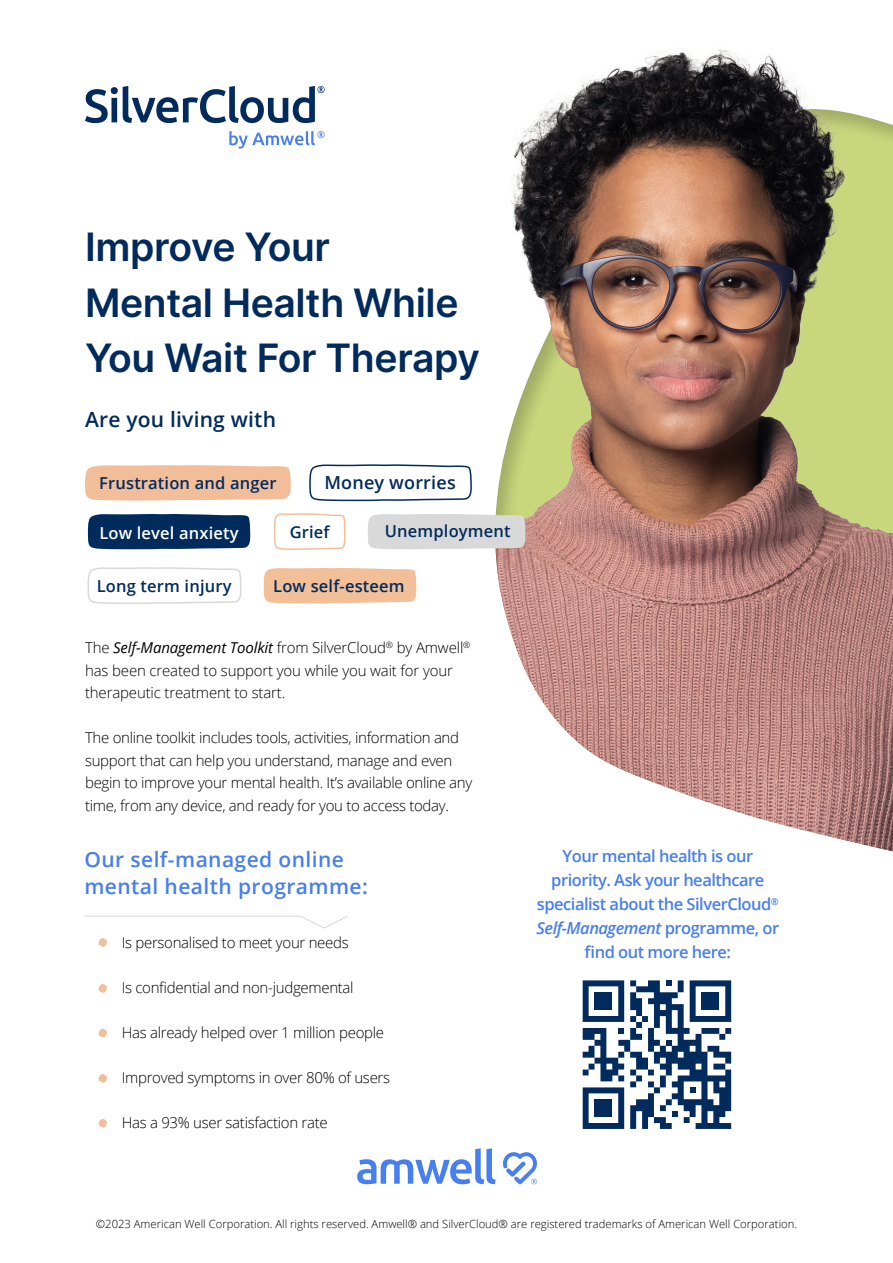
<style>
.page{position:relative;width:893px;height:1263px;background:#fff}
.page>*{position:absolute;margin:0;border:0;box-sizing:border-box;transform-origin:0 0}
.t1{font:600 39.15px/55.5px "Inter";letter-spacing:-.01em;color:#002b5c}
.t2{font:600 21px/27px "Open Sans";letter-spacing:.02em;color:#477ef0}
.t3{font:600 21px "Open Sans";letter-spacing:.01em;color:#002b5c}
.t4{font:600 18px "Open Sans";letter-spacing:.01em;color:#002b5c}
.t5{font:600 16.5px/24px "Open Sans";letter-spacing:-.03em;color:#477ef0;text-align:center}
.t6{font:600 16.5px "Open Sans";letter-spacing:.01em;color:#002b5c}
.t7{font:600 16.5px "Open Sans";letter-spacing:.01em;color:#fff}
.t8{font:300 15px/22.5px "Open Sans";letter-spacing:-.02em;color:#000}
.t9{font:300 11.25px "Open Sans";color:#000}
.s1{font-weight:400;font-style:italic}
.s2{font-style:italic}
</style>
<div class="page">
<svg style="left:85px;top:86px;width:240px;height:37px"></svg>
<svg style="left:229px;top:131px;width:96px;height:17px"></svg>
<svg style="left:357px;top:1148px;width:139px;height:36px"></svg>
<svg style="left:503px;top:1152px;width:34px;height:32px"></svg>
<svg style="left:583px;top:980px;width:148px;height:149px"></svg>
<div style="left:595px;top:1099px;width:17px;height:18px;background:#002b5c"></div>
<div style="left:702px;top:992px;width:17px;height:18px;background:#002b5c"></div>
<div style="left:595px;top:992px;width:17px;height:18px;background:#002b5c"></div>
<img style="left:416px;top:49px;width:477px;height:802px">
<svg style="left:98px;top:938px;width:9px;height:9px"></svg>
<svg style="left:98px;top:1029px;width:9px;height:8px"></svg>
<svg style="left:98px;top:1074px;width:9px;height:9px"></svg>
<svg style="left:98px;top:984px;width:9px;height:9px"></svg>
<svg style="left:98px;top:1119px;width:9px;height:9px"></svg>
<svg style="left:84px;top:916px;width:264px;height:12px"></svg>
<svg style="left:85px;top:464px;width:440px;height:87px"></svg>
<svg style="left:87px;top:567px;width:155px;height:37px"></svg>
<div style="left:264px;top:568px;width:152px;height:35px;background:#f2bf99"></div>
<h1 class="t1" style="left:85px;top:219px;width:396px">Improve Your<br>Mental Health While<br>You Wait For Therapy</h1>
<h2 class="t3" style="left:85px;top:405px;width:193px">Are you living with</h2>
<p class="t6" style="left:99px;top:471px;width:179px">Frustration and anger</p>
<p class="t4" style="left:324px;top:470px;width:133px">Money worries</p>
<p class="t7" style="left:99px;top:522px;width:141px">Low level anxiety</p>
<p class="t6" style="left:290px;top:521px;width:41px">Grief</p>
<p class="t6" style="left:385px;top:520px;width:127px">Unemployment</p>
<p class="t6" style="left:97px;top:575px;width:136px">Long term injury</p>
<p class="t6" style="left:273px;top:574px;width:133px">Low self-esteem</p>
<p class="t8" style="left:85px;top:636px;width:387px">The <span class="s1">Self-Management Toolkit</span> from SilverCloud<sup>®</sup> by Amwell<sup>® </sup>has been created to support you while you wait for your therapeutic treatment to start.</p>
<p class="t8" style="left:85px;top:726px;width:389px">The online toolkit includes tools, activities, information and support that can help you understand, manage and even begin to improve your mental health. It’s available online any time, from any device, and ready for you to access today.</p>
<h2 class="t2" style="left:84px;top:845px;width:285px">Our self-managed online mental health programme:</h2>
<p class="t8" style="left:122px;top:931px;width:229px">Is personalised to meet your needs</p>
<p class="t8" style="left:122px;top:976px;width:233px">Is confidential and non-judgemental</p>
<p class="t8" style="left:122px;top:1021px;width:264px">Has already helped over 1 million people</p>
<p class="t8" style="left:122px;top:1066px;width:270px">Improved symptoms in over 80% of users</p>
<p class="t8" style="left:122px;top:1111px;width:208px">Has a 93% user satisfaction rate</p>
<p class="t5" style="left:536px;top:844px;width:244px">Your mental health is our priority. Ask your healthcare specialist about the SilverCloud<sup>®<br></sup><span class="s2">Self-Management</span> programme, or find out more here:</p>
<p class="t9" style="left:96px;top:1216px;width:703px">©2023 American Well Corporation. All rights reserved. Amwell® and SilverCloud® are registered trademarks of American Well Corporation.</p>
</div>
